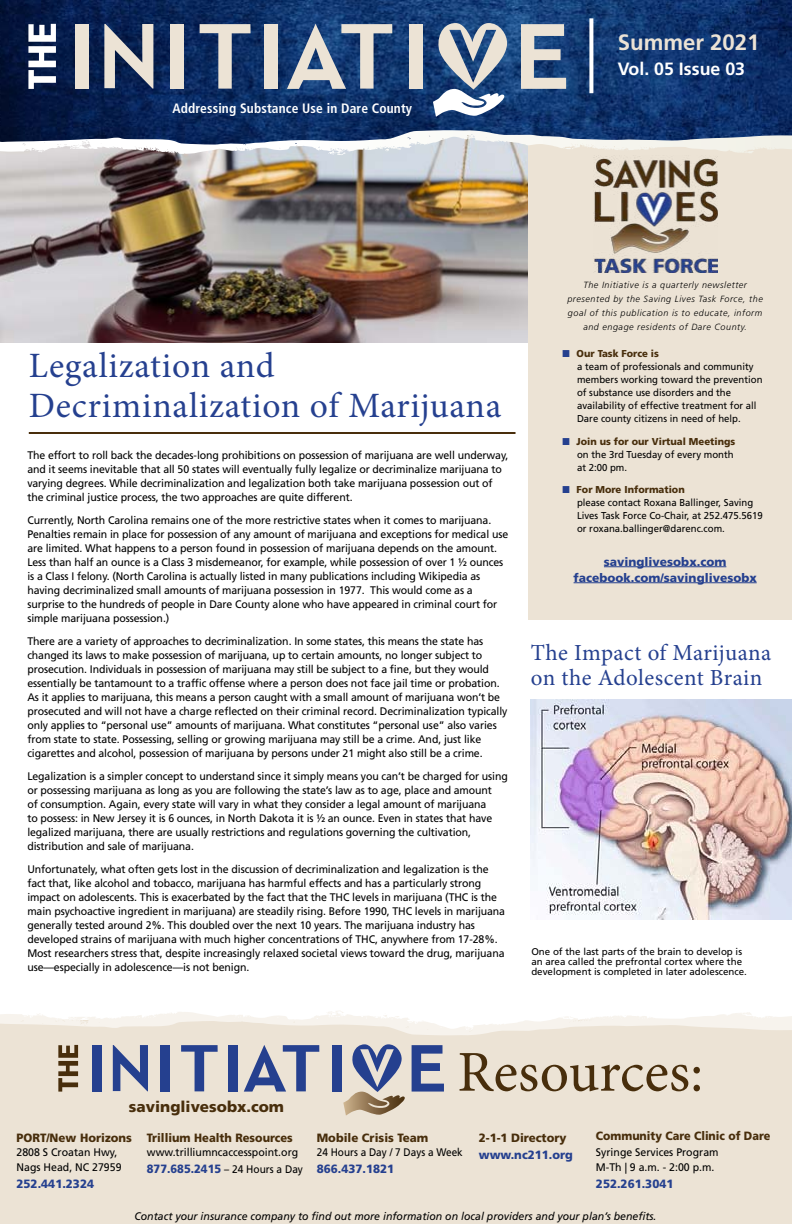
<style>
.page{position:relative;width:792px;height:1224px;background:#fff}
.page>*{position:absolute;margin:0;border:0;box-sizing:border-box;transform-origin:0 0}
.t1{font:35.7px/39.6px "Minion Pro";letter-spacing:.02em;color:#25408f}
.t2{font:23px/25px "Minion Pro";letter-spacing:.015em;color:#25408f}
.t3{font:700 22.2px "Frutiger LT Std";color:#ece3d5}
.t4{font:700 17.8px "Frutiger LT Std";color:#fff}
.t5{font:900 15.2px "Frutiger LT Std";color:#482e0c}
.t6{font:700 condensed 13.6px "Frutiger LT Std";letter-spacing:.01em;color:#fff}
.t7{font:900 12px "Frutiger LT Std";color:#25408f;scale:.96 1}
.t8{font:900 12px "Frutiger LT Std";color:#482e0c;scale:.96 1}
.t9{font:900 12px/16px "Frutiger LT Std";color:#25408f;text-align:center}
.t10{font:900 12px "Frutiger LT Std";color:#482e0c;scale:.91 1}
.t11{font:900 12px "Frutiger LT Std";color:#25408f;scale:.92 1}
.t12{font:900 12px "Frutiger LT Std";color:#482e0c;scale:.93 1}
.t13{font:11px/14px "Frutiger LT Std";letter-spacing:-.01em;color:#000;scale:.96 1}
.t14{font:italic 11px "Frutiger LT Std";color:#000;scale:.96 1}
.t15{font:11px "Frutiger LT Std";letter-spacing:-.01em;color:#000;scale:.91 1}
.t16{font:10px/13px "Frutiger LT Std";color:#000;scale:.96 1}
.t17{font:9.8px/10px "Frutiger LT Std";color:#000}
.t18{font:italic 300 9px/14px "Frutiger LT Std";letter-spacing:.06em;color:#000;text-align:center}
.s1{color:#25408f}
.s2{font-weight:900;color:#482e0c}
.s3{font-weight:400;font-size:11px;color:#000}
</style>
<div class="page">
<img style="left:0;top:146px;width:528px;height:197px">
<div style="left:528px;top:28px;width:264px;height:592px;background:#ece3d5"></div>
<img style="left:0;top:0;width:792px;height:146px">
<svg style="left:0;top:131px;width:416px;height:21px"></svg>
<img style="left:594px;top:156px;width:123px;height:116px">
<svg style="left:28px;top:24px;width:28px;height:65px"></svg>
<svg style="left:589px;top:18px;width:4px;height:75px"></svg>
<div style="left:75px;top:24px;width:13px;height:65px;background:#ece3d5"></div>
<div style="left:170px;top:24px;width:14px;height:65px;background:#ece3d5"></div>
<div style="left:265px;top:24px;width:13px;height:65px;background:#ece3d5"></div>
<div style="left:410px;top:24px;width:13px;height:65px;background:#ece3d5"></div>
<svg style="left:104px;top:24px;width:49px;height:65px;background:#818796"></svg>
<svg style="left:200px;top:24px;width:51px;height:65px;background:#5c6d8a"></svg>
<svg style="left:287px;top:24px;width:105px;height:65px;background:#697d9b"></svg>
<svg style="left:521px;top:24px;width:45px;height:65px"></svg>
<svg style="left:433px;top:22px;width:75px;height:95px;background:#7b8fa9"></svg>
<hr style="left:604px;top:566px;width:122px;height:1px;background:#25408f">
<hr style="left:574px;top:582px;width:183px;height:1px;background:#25408f">
<hr style="left:29px;top:432px;width:487px;height:2px;background:#492e0c">
<div style="left:0;top:1019px;width:792px;height:205px;background:#ece3d5"></div>
<svg style="left:243px;top:1011px;width:95px;height:9px"></svg>
<svg style="left:460px;top:1053px;width:240px;height:38px;background:#c3b5a2"></svg>
<svg style="left:58px;top:1045px;width:20px;height:47px"></svg>
<div style="left:92px;top:1045px;width:9px;height:46px;background:#25408f"></div>
<div style="left:160px;top:1045px;width:10px;height:46px;background:#25408f"></div>
<div style="left:228px;top:1045px;width:10px;height:46px;background:#25408f"></div>
<div style="left:332px;top:1045px;width:9px;height:46px;background:#25408f"></div>
<svg style="left:113px;top:1045px;width:35px;height:46px;background:#7e89ae"></svg>
<svg style="left:181px;top:1045px;width:37px;height:46px;background:#a3a7bb"></svg>
<svg style="left:244px;top:1045px;width:75px;height:47px;background:#9da2b9"></svg>
<svg style="left:412px;top:1045px;width:32px;height:47px;background:#707ea9"></svg>
<svg style="left:343px;top:1044px;width:63px;height:72px;background:#a9a5ab"></svg>
<img style="left:530px;top:700px;width:262px;height:220px">
<p class="t6" style="left:172px;top:100px;width:241px">Addressing Substance Use in Dare County</p>
<h3 class="t3" style="left:618px;top:29px;width:143px">Summer 2021</h3>
<h3 class="t4" style="left:618px;top:58px;width:129px">Vol. 05 Issue 03</h3>
<h1 class="t1" style="left:29px;top:346px;width:474px">Legalization and<br>Decriminalization of Marijuana</h1>
<p class="t13" style="left:27px;top:448px;width:503px">The effort to roll back the decades-long prohibitions on possession of marijuana are well underway, and it seems inevitable that all 50 states will eventually fully legalize or decriminalize marijuana to varying degrees. While decriminalization and legalization both take marijuana possession out of the criminal justice process, the two approaches are quite different.</p>
<p class="t13" style="left:27px;top:513px;width:502px">Currently, North Carolina remains one of the more restrictive states when it comes to marijuana.<br>Penalties remain in place for possession of any amount of marijuana and exceptions for medical use are limited. What happens to a person found in possession of marijuana depends on the amount.<br>Less than half an ounce is a Class 3 misdemeanor, for example, while possession of over 1 ½ ounces is a Class I felony. (North Carolina is actually listed in many publications including Wikipedia as having decriminalized small amounts of marijuana possession in 1977. This would come as a surprise to the hundreds of people in Dare County alone who have appeared in criminal court for simple marijuana possession.)</p>
<p class="t13" style="left:27px;top:634px;width:502px">There are a variety of approaches to decriminalization. In some states, this means the state has changed its laws to make possession of marijuana, up to certain amounts, no longer subject to prosecution. Individuals in possession of marijuana may still be subject to a fine, but they would essentially be tantamount to a traffic offense where a person does not face jail time or probation.<br>As it applies to marijuana, this means a person caught with a small amount of marijuana won’t be prosecuted and will not have a charge reflected on their criminal record. Decriminalization typically only applies to “personal use” amounts of marijuana. What constitutes “personal use” also varies from state to state. Possessing, selling or growing marijuana may still be a crime. And, just like cigarettes and alcohol, possession of marijuana by persons under 21 might also still be a crime.</p>
<p class="t13" style="left:27px;top:769px;width:502px">Legalization is a simpler concept to understand since it simply means you can’t be charged for using or possessing marijuana as long as you are following the state’s law as to age, place and amount<br>of consumption. Again, every state will vary in what they consider a legal amount of marijuana<br>to possess: in New Jersey it is 6 ounces, in North Dakota it is ½ an ounce. Even in states that have legalized marijuana, there are usually restrictions and regulations governing the cultivation, distribution and sale of marijuana.</p>
<p class="t13" style="left:27px;top:862px;width:499px">Unfortunately, what often gets lost in the discussion of decriminalization and legalization is the fact that, like alcohol and tobacco, marijuana has harmful effects and has a particularly strong impact on adolescents. This is exacerbated by the fact that the THC levels in marijuana (THC is the main psychoactive ingredient in marijuana) are steadily rising. Before 1990, THC levels in marijuana generally tested around 2%. This doubled over the next 10 years. The marijuana industry has developed strains of marijuana with much higher concentrations of THC, anywhere from 17-28%.<br>Most researchers stress that, despite increasingly relaxed societal views toward the drug, marijuana use—especially in adolescence—is not benign.</p>
<p class="t18" style="left:567px;top:278px;width:197px">The Initiative is a quarterly newsletter presented by the Saving Lives Task Force, the goal of this publication is to educate, inform and engage residents of Dare County.</p>
<p class="t16" style="left:577px;top:347px;width:195px;text-indent:-14px"><span class="s1">■</span> <span class="s2">Our Task Force is<br></span>a team of professionals and community members working toward the prevention of substance use disorders and the availability of effective treatment for all Dare county citizens in need of help.</p>
<p class="t16" style="left:577px;top:435px;width:166px;text-indent:-14px"><span class="s1">■</span> <span class="s2">Join us for our Virtual Meetings </span>on the 3rd Tuesday of every month at 2:00 pm.</p>
<p class="t16" style="left:577px;top:483px;width:195px;text-indent:-14px"><span class="s1">■</span> <span class="s2">For More Information<br></span>please contact Roxana Ballinger, Saving Lives Task Force Co-Chair, at 252.475.5619 or roxana.ballinger@darenc.com.</p>
<p class="t9" style="left:574px;top:553px;width:185px">savinglivesobx.com facebook.com/savinglivesobx</p>
<h2 class="t2" style="left:531px;top:641px;width:242px">The Impact of Marijuana on the Adolescent Brain</h2>
<p class="t17" style="left:531px;top:946px;width:217px">One of the last parts of the brain to develop is an area called the prefrontal cortex where the development is completed in later adolescence.</p>
<h3 class="t5" style="left:129px;top:1097px;width:157px">savinglivesobx.com</h3>
<p class="t8" style="left:17px;top:1130px;width:122px">PORT/New Horizons</p>
<p class="t13" style="left:17px;top:1145px;width:111px;line-height:14.6px">2808 S Croatan Hwy,<br>Nags Head, NC 27959</p>
<p class="t7" style="left:17px;top:1177px;width:82px">252.441.2324</p>
<p class="t10" style="left:596px;top:1129px;width:193px">Community Care Clinic of Dare</p>
<p class="t13" style="left:596px;top:1145px;width:129px;line-height:14.6px">Syringe Services Program<br>M-Th | 9 a.m. - 2:00 p.m.</p>
<p class="t7" style="left:596px;top:1176px;width:82px">252.261.3041</p>
<p class="t14" style="left:134px;top:1210px;width:545px">Contact your insurance company to find out more information on local providers and your plan’s benefits.</p>
<p class="t12" style="left:147px;top:1130px;width:158px">Trillium Health Resources</p>
<p class="t13" style="left:147px;top:1145px;width:159px">www.trilliumncaccesspoint.org</p>
<p class="t11" style="left:147px;top:1162px;width:171px">877.685.2415 <span class="s3">– 24 Hours a Day</span></p>
<p class="t8" style="left:317px;top:1130px;width:118px">Mobile Crisis Team</p>
<p class="t15" style="left:317px;top:1146px;width:162px">24 Hours a Day / 7 Days a Week</p>
<p class="t7" style="left:317px;top:1162px;width:82px">866.437.1821</p>
<p class="t8" style="left:479px;top:1130px;width:93px">2-1-1 Directory</p>
<p class="t7" style="left:479px;top:1147px;width:100px">www.nc211.org</p>
</div>
